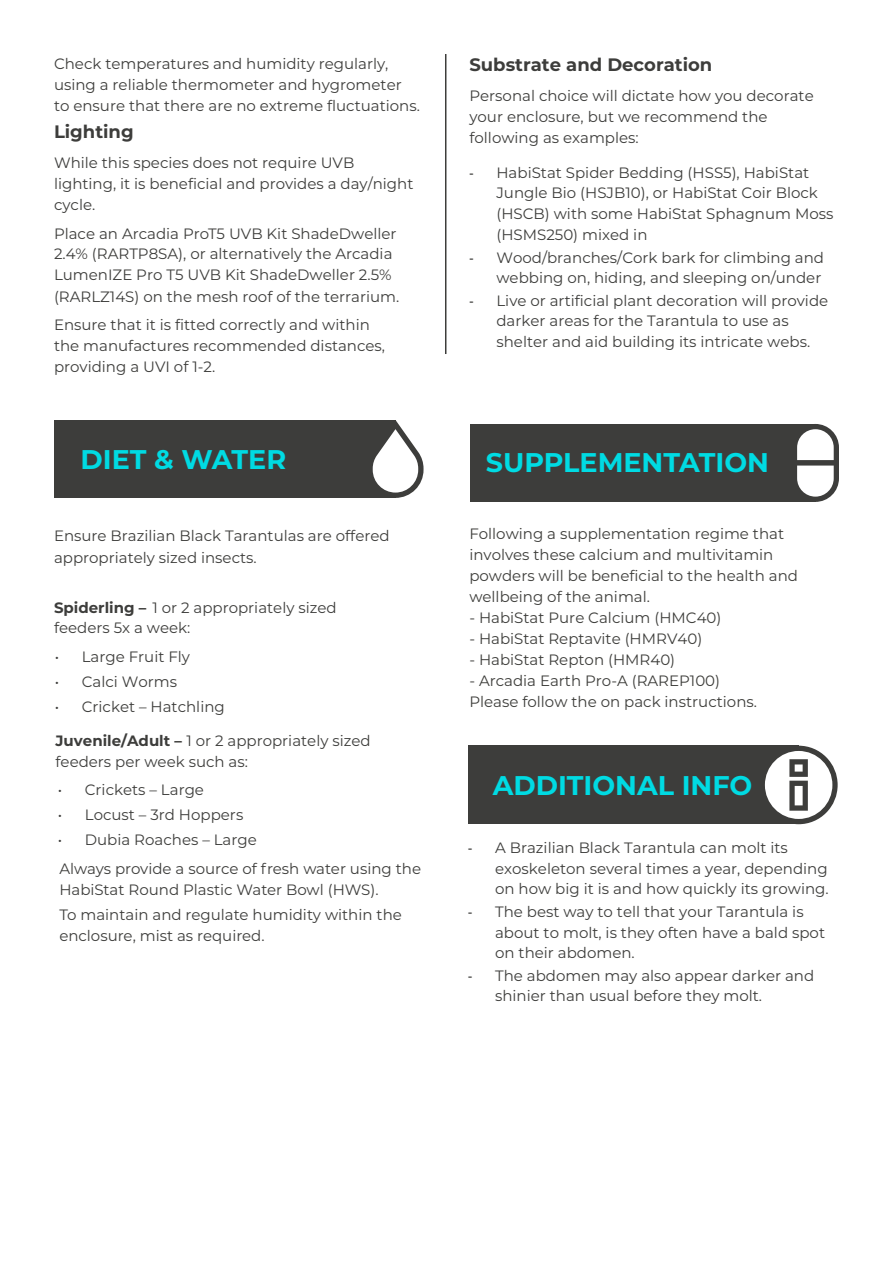
<style>
.page{position:relative;width:893px;height:1263px;background:#fff}
.page>*{position:absolute;margin:0;border:0;box-sizing:border-box;transform-origin:0 0}
.t1{font:700 27px "Montserrat";color:#00dbe3}
.t2{font:700 18px "Montserrat";color:#3d3d3b}
.t3{font:15px/21px "Montserrat";color:#3d3d3b}
.t4{font:15px/21px "Montserrat";color:#3d3d3a}
.s1{font-weight:700}
.s2{font-family:"Arial Narrow"}
</style>
<div class="page">
<hr style="left:445px;top:54px;width:1px;height:300px;background:#3d3d3b">
<div style="left:54px;top:420px;width:341px;height:78px;background:#3d3d3b"></div>
<div style="left:470px;top:424px;width:345px;height:78px;background:#3d3d3b"></div>
<svg style="left:372px;top:420px;width:51px;height:78px"></svg>
<svg style="left:797px;top:424px;width:42px;height:78px"></svg>
<div style="left:468px;top:746px;width:331px;height:78px;background:#3d3d3b"></div>
<svg style="left:764px;top:746px;width:74px;height:78px"></svg>
<p class="t3" style="left:54px;top:52px;width:367px">Check temperatures and humidity regularly, using a reliable thermometer and hygrometer to ensure that there are no extreme fluctuations.</p>
<p class="t2" style="left:54px;top:119px;width:81px">Lighting</p>
<p class="t3" style="left:54px;top:152px;width:361px">While this species does not require UVB lighting, it is beneficial and provides a day/night cycle.</p>
<p class="t3" style="left:54px;top:222px;width:347px">Place an Arcadia ProT5 UVB Kit ShadeDweller 2.4% (RARTP8SA), or alternatively the Arcadia LumenIZE Pro T5 UVB Kit ShadeDweller 2.5% (RARLZ14S) on the mesh roof of the terrarium.</p>
<p class="t3" style="left:54px;top:314px;width:333px">Ensure that it is fitted correctly and within the manufactures recommended distances, providing a UVI of 1-2.</p>
<p class="t1" style="left:81px;top:440px;width:207px">DIET &amp; WATER</p>
<p class="t3" style="left:54px;top:525px;width:337px;line-height:21.5px">Ensure Brazilian Black Tarantulas are offered appropriately sized insects.</p>
<p class="t3" style="left:54px;top:597px;width:284px;line-height:20px"><span class="s1">Spiderling –</span> 1 or 2 appropriately sized feeders 5x a week:</p>
<p class="t3" style="left:55px;top:645px;width:137px">• Large Fruit Fly</p>
<p class="t3" style="left:55px;top:671px;width:124px">• Calci Worms</p>
<p class="t3" style="left:55px;top:696px;width:172px">• Cricket – Hatchling</p>
<p class="t3" style="left:56px;top:729px;width:317px"><span class="s1">Juvenile/Adult –</span> 1 or 2 appropriately sized feeders per week such as:</p>
<p class="t3" style="left:58px;top:778px;width:148px">• Crickets – Large</p>
<p class="t3" style="left:58px;top:803px;width:187px">• Locust – 3rd Hoppers</p>
<p class="t3" style="left:58px;top:829px;width:200px">• Dubia Roaches – Large</p>
<p class="t3" style="left:59px;top:858px;width:363px">Always provide a source of fresh water using the<br>HabiStat Round Plastic Water Bowl (HWS).</p>
<p class="t3" style="left:59px;top:904px;width:344px">To maintain and regulate humidity within the enclosure, mist as required.</p>
<p class="t2" style="left:469px;top:52px;width:244px">Substrate and Decoration</p>
<p class="t3" style="left:469px;top:85px;width:346px">Personal choice will dictate how you decorate your enclosure, but we recommend the following as examples:</p>
<p class="t3" style="left:496px;top:161px;width:338px;text-indent:-27px"><span class="s2">-</span> HabiStat Spider Bedding (HSS5), HabiStat Jungle Bio (HSJB10), or HabiStat Coir Block (HSCB) with some HabiStat Sphagnum Moss (HSMS250) mixed in</p>
<p class="t3" style="left:469px;top:247px;width:356px;line-height:20px;text-align:right"><span class="s2">-</span> Wood/branches/Cork bark for climbing and webbing on, hiding, and sleeping on/under</p>
<p class="t3" style="left:496px;top:289px;width:333px;text-indent:-27px"><span class="s2">-</span> Live or artificial plant decoration will provide darker areas for the Tarantula to use as shelter and aid building its intricate webs.</p>
<p class="t1" style="left:486px;top:443px;width:285px">SUPPLEMENTATION</p>
<p class="t4" style="left:469px;top:523px;width:330px">Following a supplementation regime that involves these calcium and multivitamin powders will be beneficial to the health and wellbeing of the animal.</p>
<p class="t4" style="left:469px;top:607px;width:254px">- HabiStat Pure Calcium (HMC40)</p>
<p class="t4" style="left:469px;top:628px;width:234px">- HabiStat Reptavite (HMRV40)</p>
<p class="t4" style="left:469px;top:649px;width:207px">- HabiStat Repton (HMR40)</p>
<p class="t4" style="left:469px;top:670px;width:289px">- Arcadia Earth Pro-A (RAREP100)<br>Please follow the on pack instructions.</p>
<p class="t1" style="left:493px;top:766px;width:261px">ADDITIONAL INFO</p>
<p class="t3" style="left:495px;top:837px;width:335px;text-indent:-27px"><span class="s2">-</span> A Brazilian Black Tarantula can molt its exoskeleton several times a year, depending on how big it is and how quickly its growing.</p>
<p class="t3" style="left:495px;top:901px;width:331px;text-indent:-27px"><span class="s2">-</span> The best way to tell that your Tarantula is about to molt, is they often have a bald spot on their abdomen.</p>
<p class="t3" style="left:495px;top:965px;width:321px;line-height:20px;text-indent:-27px"><span class="s2">-</span> The abdomen may also appear darker and shinier than usual before they molt.</p>
</div>
